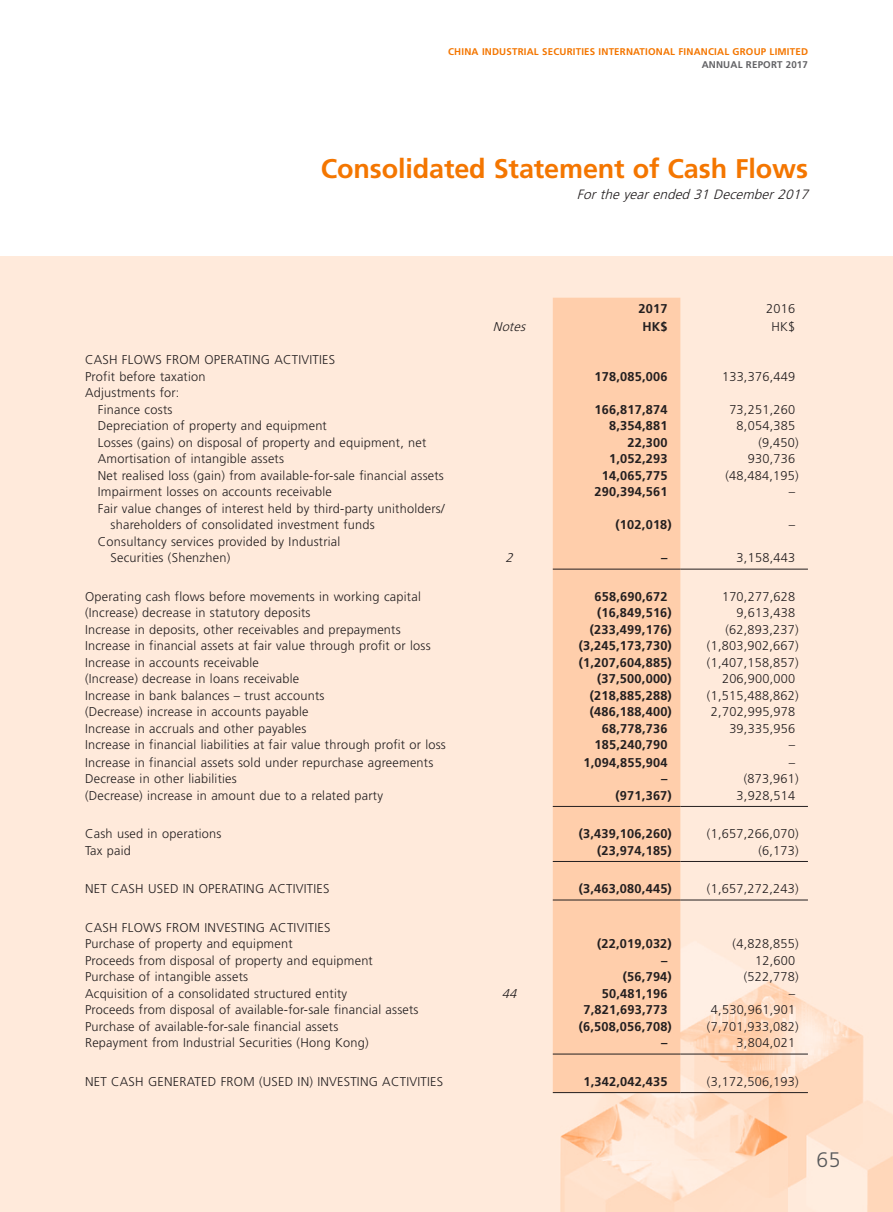
<style>
.page{position:relative;width:893px;height:1212px;background:#fff}
.page>*{position:absolute;margin:0;border:0;box-sizing:border-box;transform-origin:0 0}
.t1{font:700 27px "Frutiger LT Std";letter-spacing:-.005em;color:#f47600}
.t2{font:300 21px "Frutiger LT Std";color:#57585a}
.t3{font:italic 300 13.5px "Frutiger LT Std";color:#231f20}
.Body_Text{font:300 12.75px/16.5px "Frutiger LT Std";letter-spacing:.02em;color:#231f20}
.Body_Text-2{font:700 12.75px "Frutiger LT Std";letter-spacing:.02em;color:#231f20}
.Body_Text-3{font:italic 300 12.75px "Frutiger LT Std";color:#231f20}
.t4{font:700 9.75px "Frutiger LT Std";letter-spacing:.02em;color:#f47600}
.t5{font:700 9.75px "Frutiger LT Std";letter-spacing:.02em;color:#636366}
</style>
<div class="page">
<div style="left:0;top:256px;width:893px;height:956px;background:#ffeadb"></div>
<div style="left:553px;top:298px;width:127px;height:794px;background:#ffceab"></div>
<hr style="left:553px;top:569px;width:127px;height:1px;background:#231f20">
<hr style="left:680px;top:569px;width:128px;height:1px;background:#231f20">
<hr style="left:553px;top:806px;width:127px;height:1px;background:#231f20">
<hr style="left:680px;top:806px;width:128px;height:1px;background:#231f20">
<hr style="left:553px;top:861px;width:127px;height:1px;background:#231f20">
<hr style="left:680px;top:861px;width:128px;height:1px;background:#231f20">
<hr style="left:553px;top:899px;width:127px;height:1px;background:#231f20">
<hr style="left:680px;top:899px;width:128px;height:1px;background:#231f20">
<hr style="left:553px;top:1054px;width:127px;height:1px;background:#231f20">
<hr style="left:680px;top:1054px;width:128px;height:1px;background:#231f20">
<hr style="left:553px;top:1092px;width:127px;height:1px;background:#231f20">
<hr style="left:680px;top:1092px;width:128px;height:1px;background:#231f20">
<p class="t4" style="left:448px;top:46px;width:361px">CHINA INDUSTRIAL SECURITIES INTERNATIONAL FINANCIAL GROUP LIMITED</p>
<p class="t5" style="left:702px;top:59px;width:108px">ANNUAL REPORT 2017</p>
<p class="t1" style="left:321px;top:152px;width:489px">Consolidated Statement of Cash Flows</p>
<p class="t3" style="left:577px;top:186px;width:237px">For the year ended 31 December 2017</p>
<p class="Body_Text-2" style="left:639px;top:301px;width:31px">2017</p>
<p class="Body_Text" style="left:766px;top:301px;width:31px">2016</p>
<p class="Body_Text-3" style="left:493px;top:319px;width:38px">Notes</p>
<p class="Body_Text-2" style="left:642px;top:319px;width:27px">HK$</p>
<p class="Body_Text" style="left:771px;top:318px;width:25px">HK$</p>
<p class="Body_Text" style="left:85px;top:352px;width:252px">CASH FLOWS FROM OPERATING ACTIVITIES</p>
<p class="Body_Text" style="left:85px;top:368px;width:122px">Profit before taxation</p>
<p class="Body_Text-2" style="left:594px;top:369px;width:75px">178,085,006</p>
<p class="Body_Text" style="left:722px;top:368px;width:75px">133,376,449</p>
<p class="Body_Text" style="left:85px;top:385px;width:96px">Adjustments for:</p>
<p class="Body_Text" style="left:98px;top:401px;width:76px">Finance costs</p>
<p class="Body_Text-2" style="left:594px;top:402px;width:75px">166,817,874</p>
<p class="Body_Text" style="left:729px;top:401px;width:67px">73,251,260</p>
<p class="Body_Text" style="left:98px;top:418px;width:231px">Depreciation of property and equipment</p>
<p class="Body_Text-2" style="left:609px;top:418px;width:60px">8,354,881</p>
<p class="Body_Text" style="left:737px;top:418px;width:60px">8,054,385</p>
<p class="Body_Text" style="left:98px;top:434px;width:330px">Losses (gains) on disposal of property and equipment, net</p>
<p class="Body_Text-2" style="left:627px;top:435px;width:42px">22,300</p>
<p class="Body_Text" style="left:758px;top:434px;width:42px">(9,450)</p>
<p class="Body_Text" style="left:98px;top:451px;width:188px">Amortisation of intangible assets</p>
<p class="Body_Text-2" style="left:609px;top:451px;width:60px">1,052,293</p>
<p class="Body_Text" style="left:748px;top:451px;width:49px">930,736</p>
<p class="Body_Text" style="left:98px;top:467px;width:348px">Net realised loss (gain) from available-for-sale financial assets</p>
<p class="Body_Text-2" style="left:602px;top:468px;width:67px">14,065,775</p>
<p class="Body_Text" style="left:725px;top:467px;width:75px">(48,484,195)</p>
<p class="Body_Text" style="left:98px;top:484px;width:235px">Impairment losses on accounts receivable</p>
<p class="Body_Text-2" style="left:594px;top:484px;width:75px">290,394,561</p>
<p class="Body_Text" style="left:789px;top:484px;width:8px">–</p>
<p class="Body_Text" style="left:111px;top:500px;width:336px;text-indent:-13px">Fair value changes of interest held by third-party unitholders/ shareholders of consolidated investment funds</p>
<p class="Body_Text-2" style="left:615px;top:517px;width:58px">(102,018)</p>
<p class="Body_Text" style="left:789px;top:517px;width:8px">–</p>
<p class="Body_Text" style="left:111px;top:533px;width:231px;text-indent:-13px">Consultancy services provided by Industrial<br>Securities (Shenzhen)</p>
<p class="Body_Text-3" style="left:505px;top:551px;width:13px">2</p>
<p class="Body_Text-2" style="left:661px;top:550px;width:8px">–</p>
<p class="Body_Text" style="left:737px;top:550px;width:60px">3,158,443</p>
<p class="Body_Text" style="left:85px;top:588px;width:337px">Operating cash flows before movements in working capital</p>
<p class="Body_Text-2" style="left:594px;top:589px;width:75px">658,690,672</p>
<p class="Body_Text" style="left:722px;top:588px;width:75px">170,277,628</p>
<p class="Body_Text" style="left:85px;top:605px;width:227px">(Increase) decrease in statutory deposits</p>
<p class="Body_Text-2" style="left:597px;top:605px;width:76px">(16,849,516)</p>
<p class="Body_Text" style="left:737px;top:605px;width:60px">9,613,438</p>
<p class="Body_Text" style="left:85px;top:621px;width:317px">Increase in deposits, other receivables and prepayments</p>
<p class="Body_Text-2" style="left:590px;top:622px;width:84px">(233,499,176)</p>
<p class="Body_Text" style="left:725px;top:621px;width:75px">(62,893,237)</p>
<p class="Body_Text" style="left:85px;top:638px;width:347px">Increase in financial assets at fair value through profit or loss</p>
<p class="Body_Text-2" style="left:579px;top:638px;width:95px">(3,245,173,730)</p>
<p class="Body_Text" style="left:707px;top:638px;width:93px">(1,803,902,667)</p>
<p class="Body_Text" style="left:85px;top:654px;width:175px">Increase in accounts receivable</p>
<p class="Body_Text-2" style="left:579px;top:655px;width:95px">(1,207,604,885)</p>
<p class="Body_Text" style="left:707px;top:654px;width:93px">(1,407,158,857)</p>
<p class="Body_Text" style="left:85px;top:671px;width:216px">(Increase) decrease in loans receivable</p>
<p class="Body_Text-2" style="left:597px;top:671px;width:76px">(37,500,000)</p>
<p class="Body_Text" style="left:722px;top:671px;width:75px">206,900,000</p>
<p class="Body_Text" style="left:85px;top:687px;width:241px">Increase in bank balances – trust accounts</p>
<p class="Body_Text-2" style="left:590px;top:688px;width:84px">(218,885,288)</p>
<p class="Body_Text" style="left:707px;top:687px;width:93px">(1,515,488,862)</p>
<p class="Body_Text" style="left:85px;top:704px;width:225px">(Decrease) increase in accounts payable</p>
<p class="Body_Text-2" style="left:590px;top:704px;width:84px">(486,188,400)</p>
<p class="Body_Text" style="left:711px;top:704px;width:86px">2,702,995,978</p>
<p class="Body_Text" style="left:85px;top:720px;width:223px">Increase in accruals and other payables</p>
<p class="Body_Text-2" style="left:602px;top:721px;width:67px">68,778,736</p>
<p class="Body_Text" style="left:729px;top:720px;width:67px">39,335,956</p>
<p class="Body_Text" style="left:85px;top:737px;width:362px">Increase in financial liabilities at fair value through profit or loss</p>
<p class="Body_Text-2" style="left:594px;top:737px;width:75px">185,240,790</p>
<p class="Body_Text" style="left:789px;top:737px;width:8px">–</p>
<p class="Body_Text" style="left:85px;top:754px;width:350px">Increase in financial assets sold under repurchase agreements</p>
<p class="Body_Text-2" style="left:583px;top:755px;width:86px">1,094,855,904</p>
<p class="Body_Text" style="left:789px;top:754px;width:8px">–</p>
<p class="Body_Text" style="left:85px;top:771px;width:153px">Decrease in other liabilities</p>
<p class="Body_Text-2" style="left:661px;top:771px;width:8px">–</p>
<p class="Body_Text" style="left:744px;top:771px;width:57px">(873,961)</p>
<p class="Body_Text" style="left:85px;top:787px;width:299px">(Decrease) increase in amount due to a related party</p>
<p class="Body_Text-2" style="left:615px;top:788px;width:58px">(971,367)</p>
<p class="Body_Text" style="left:737px;top:787px;width:60px">3,928,514</p>
<p class="Body_Text" style="left:85px;top:826px;width:138px">Cash used in operations</p>
<p class="Body_Text-2" style="left:579px;top:826px;width:95px">(3,439,106,260)</p>
<p class="Body_Text" style="left:707px;top:826px;width:93px">(1,657,266,070)</p>
<p class="Body_Text" style="left:85px;top:842px;width:47px">Tax paid</p>
<p class="Body_Text-2" style="left:597px;top:843px;width:76px">(23,974,185)</p>
<p class="Body_Text" style="left:758px;top:842px;width:42px">(6,173)</p>
<p class="Body_Text" style="left:85px;top:881px;width:246px">NET CASH USED IN OPERATING ACTIVITIES</p>
<p class="Body_Text-2" style="left:579px;top:881px;width:95px">(3,463,080,445)</p>
<p class="Body_Text" style="left:707px;top:881px;width:93px">(1,657,272,243)</p>
<p class="Body_Text" style="left:85px;top:919px;width:247px">CASH FLOWS FROM INVESTING ACTIVITIES</p>
<p class="Body_Text" style="left:85px;top:936px;width:209px">Purchase of property and equipment</p>
<p class="Body_Text-2" style="left:597px;top:936px;width:76px">(22,019,032)</p>
<p class="Body_Text" style="left:733px;top:936px;width:68px">(4,828,855)</p>
<p class="Body_Text" style="left:85px;top:952px;width:289px">Proceeds from disposal of property and equipment</p>
<p class="Body_Text-2" style="left:661px;top:953px;width:8px">–</p>
<p class="Body_Text" style="left:755px;top:952px;width:42px">12,600</p>
<p class="Body_Text" style="left:85px;top:969px;width:165px">Purchase of intangible assets</p>
<p class="Body_Text-2" style="left:623px;top:969px;width:51px">(56,794)</p>
<p class="Body_Text" style="left:744px;top:969px;width:57px">(522,778)</p>
<p class="Body_Text" style="left:85px;top:985px;width:264px">Acquisition of a consolidated structured entity</p>
<p class="Body_Text-3" style="left:502px;top:986px;width:20px">44</p>
<p class="Body_Text-2" style="left:602px;top:986px;width:67px">50,481,196</p>
<p class="Body_Text" style="left:789px;top:985px;width:8px">–</p>
<p class="Body_Text" style="left:85px;top:1002px;width:335px">Proceeds from disposal of available-for-sale financial assets</p>
<p class="Body_Text-2" style="left:583px;top:1002px;width:86px">7,821,693,773</p>
<p class="Body_Text" style="left:711px;top:1002px;width:86px">4,530,961,901</p>
<p class="Body_Text" style="left:85px;top:1018px;width:255px">Purchase of available-for-sale financial assets</p>
<p class="Body_Text-2" style="left:579px;top:1019px;width:95px">(6,508,056,708)</p>
<p class="Body_Text" style="left:707px;top:1018px;width:93px">(7,701,933,082)</p>
<p class="Body_Text" style="left:85px;top:1035px;width:285px">Repayment from Industrial Securities (Hong Kong)</p>
<p class="Body_Text-2" style="left:661px;top:1035px;width:8px">–</p>
<p class="Body_Text" style="left:737px;top:1035px;width:60px">3,804,021</p>
<p class="Body_Text" style="left:85px;top:1073px;width:360px">NET CASH GENERATED FROM (USED IN) INVESTING ACTIVITIES</p>
<p class="Body_Text-2" style="left:583px;top:1074px;width:86px">1,342,042,435</p>
<p class="Body_Text" style="left:707px;top:1073px;width:93px">(3,172,506,193)</p>
<p class="t2" style="left:816px;top:1148px;width:25px">65</p>
</div>
